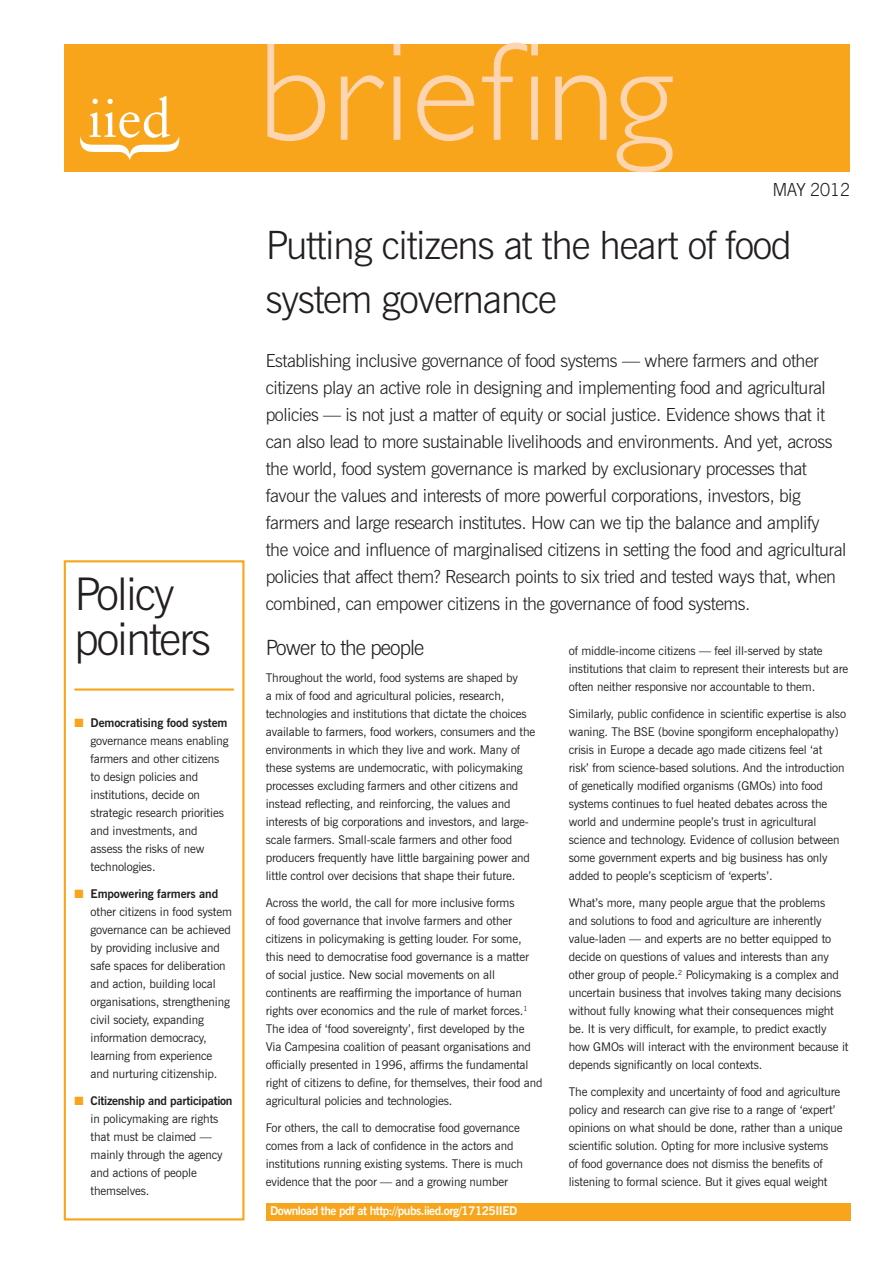
<style>
.page{position:relative;width:893px;height:1263px;background:#fff}
.page>*{position:absolute;margin:0;border:0;box-sizing:border-box;transform-origin:0 0}
.t1{font:300 45px/45px "News Gothic BT";letter-spacing:-.04em;color:#231f20}
.t2{font:300 39px/54px "News Gothic BT";letter-spacing:-.03em;color:#231f20}
.t3{font:300 21px "News Gothic BT";letter-spacing:-.04em;color:#231f20}
.t4{font:300 18px/27px "News Gothic BT";letter-spacing:-.025em;color:#231f20}
.t5{font:12px/18px "News Gothic BT";letter-spacing:-.01em;color:#231f20}
.t6{font:700 12px "News Gothic BT";letter-spacing:-.04em;color:#fff}
.s1{color:#f9a51b}
.s2{font-weight:700}
</style>
<div class="page">
<div style="left:266px;top:1203px;width:584px;height:17px;background:#f9a51b"></div>
<div style="left:64px;top:44px;width:785px;height:128px;background:#f9a51b"></div>
<svg style="left:80px;top:96px;width:99px;height:64px"></svg>
<svg style="left:267px;top:44px;width:58px;height:97px"></svg>
<svg style="left:341px;top:75px;width:43px;height:65px"></svg>
<svg style="left:394px;top:44px;width:6px;height:96px"></svg>
<svg style="left:417px;top:75px;width:57px;height:66px"></svg>
<svg style="left:482px;top:43px;width:56px;height:97px"></svg>
<svg style="left:555px;top:75px;width:51px;height:65px"></svg>
<svg style="left:617px;top:77px;width:56px;height:95px"></svg>
<hr style="left:74px;top:688px;width:160px;height:3px;background:#f9a51b">
<div style="left:64px;top:560px;width:180px;height:660px;border:2px solid #f9a51b"></div>
<h1 class="t1" style="left:74px;top:571px;width:138px">Policy pointers</h1>
<p class="t5" style="left:91px;top:713px;width:140px;text-indent:-16px"><span class="s1">■</span> <span class="s2">Democratising food system </span>governance means enabling farmers and other citizens to design policies and institutions, decide on strategic research priorities and investments, and assess the risks of new technologies.</p>
<p class="t5" style="left:91px;top:884px;width:143px;text-indent:-16px"><span class="s1">■</span> <span class="s2">Empowering farmers and </span>other citizens in food system governance can be achieved by providing inclusive and safe spaces for deliberation and action, building local organisations, strengthening civil society, expanding information democracy, learning from experience and nurturing citizenship.</p>
<p class="t5" style="left:91px;top:1091px;width:144px;text-indent:-16px"><span class="s1">■</span> <span class="s2">Citizenship and participation </span>in policymaking are rights that must be claimed — mainly through the agency and actions of people themselves.</p>
<h3 class="t4" style="left:772px;top:175px;width:79px">May 2012</h3>
<h2 class="t2" style="left:266px;top:217px;width:527px">Putting citizens at the heart of food system governance</h2>
<p class="t4" style="left:266px;top:346px;width:582px">Establishing inclusive governance of food systems — where farmers and other citizens play an active role in designing and implementing food and agricultural policies — is not just a matter of equity or social justice. Evidence shows that it can also lead to more sustainable livelihoods and environments. And yet, across the world, food system governance is marked by exclusionary processes that favour the values and interests of more powerful corporations, investors, big farmers and large research institutes. How can we tip the balance and amplify the voice and influence of marginalised citizens in setting the food and agricultural policies that affect them? Research points to six tried and tested ways that, when combined, can empower citizens in the governance of food systems.</p>
<p class="t5" style="left:569px;top:641px;width:281px">of middle-income citizens — feel ill-served by state institutions that claim to represent their interests but are often neither responsive nor accountable to them.</p>
<p class="t5" style="left:569px;top:704px;width:279px">Similarly, public confidence in scientific expertise is also waning. The BSE (bovine spongiform encephalopathy) crisis in Europe a decade ago made citizens feel ‘at<br>risk’ from science-based solutions. And the introduction of genetically modified organisms (GMOs) into food systems continues to fuel heated debates across the world and undermine people’s trust in agricultural science and technology. Evidence of collusion between some government experts and big business has only added to people’s scepticism of ‘experts’.</p>
<p class="t5" style="left:569px;top:893px;width:281px">What’s more, many people argue that the problems<br>and solutions to food and agriculture are inherently value-laden — and experts are no better equipped to decide on questions of values and interests than any other group of people.<sup>2</sup> Policymaking is a complex and uncertain business that involves taking many decisions without fully knowing what their consequences might be. It is very difficult, for example, to predict exactly how GMOs will interact with the environment because it depends significantly on local contexts.</p>
<p class="t5" style="left:569px;top:1082px;width:275px">The complexity and uncertainty of food and agriculture policy and research can give rise to a range of ‘expert’ opinions on what should be done, rather than a unique scientific solution. Opting for more inclusive systems<br>of food governance does not dismiss the benefits of listening to formal science. But it gives equal weight</p>
<p class="t6" style="left:270px;top:1203px;width:249px">Download the pdf at http://pubs.iied.org/17125IIED</p>
<h3 class="t3" style="left:266px;top:634px;width:160px">Power to the people</h3>
<p class="t5" style="left:266px;top:668px;width:271px">Throughout the world, food systems are shaped by<br>a mix of food and agricultural policies, research, technologies and institutions that dictate the choices available to farmers, food workers, consumers and the environments in which they live and work. Many of these systems are undemocratic, with policymaking processes excluding farmers and other citizens and instead reflecting, and reinforcing, the values and interests of big corporations and investors, and large&shy;scale farmers. Small-scale farmers and other food producers frequently have little bargaining power and little control over decisions that shape their future.</p>
<p class="t5" style="left:266px;top:893px;width:278px">Across the world, the call for more inclusive forms<br>of food governance that involve farmers and other citizens in policymaking is getting louder. For some, this need to democratise food governance is a matter<br>of social justice. New social movements on all continents are reaffirming the importance of human rights over economics and the rule of market forces.<sup>1<br></sup>The idea of ‘food sovereignty’, first developed by the Via Campesina coalition of peasant organisations and officially presented in 1996, affirms the fundamental right of citizens to define, for themselves, their food and agricultural policies and technologies.</p>
<p class="t5" style="left:266px;top:1118px;width:259px">For others, the call to democratise food governance comes from a lack of confidence in the actors and institutions running existing systems. There is much evidence that the poor — and a growing number</p>
</div>
